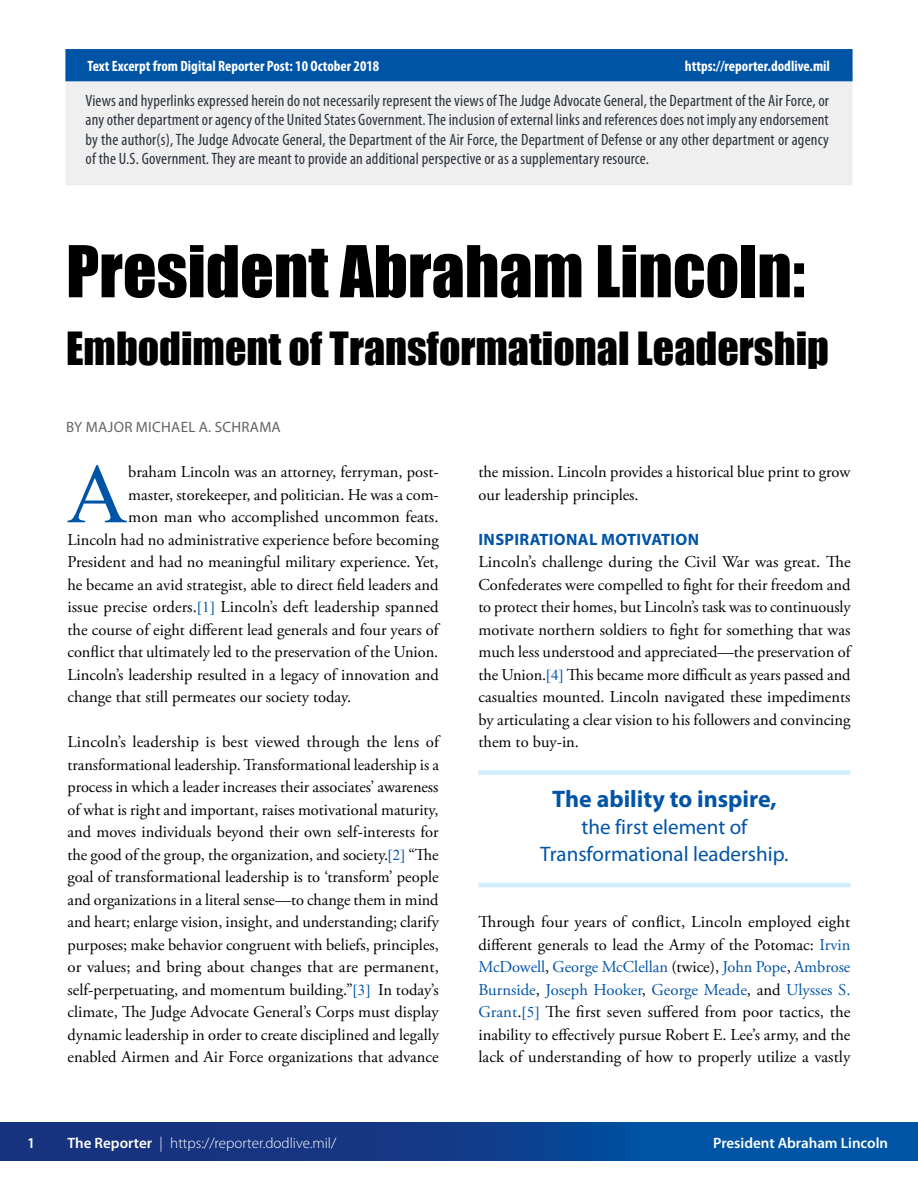
<style>
.page{position:relative;width:918px;height:1188px;background:#fff}
.page>*{position:absolute;margin:0;border:0;box-sizing:border-box;transform-origin:0 0}
.Intro_Par{font:84.45px "Times New Roman";color:#0054a6}
.t1{font:66px "Impact";color:#000}
.LONG_TITLE{font:42px "Impact";color:#000}
.t2{font:700 24px "Myriad Pro";color:#0054a6}
.t3{font:21px/27px "Myriad Pro";color:#0054a6;text-align:center}
.Intro_Par-2{font:16.5px/22.5px "Adobe Garamond Pro";letter-spacing:-.01em;color:#000;text-align:justify}
.Disclaimer{font:condensed 16.5px/19.5px "Myriad Pro";letter-spacing:.01em;color:#2b333b;text-align:justify}
.Intro_Par-3{font:16.5px/22.5px "Adobe Garamond Pro";letter-spacing:-.115em;color:#000}
.t4{font:16.5px/22.5px "Adobe Garamond Pro";letter-spacing:-.02em;color:#0054a6;text-align:justify}
.t5{font:700 16.5px "Myriad Pro";letter-spacing:.02em;color:#0054a6}
.Post_Date{font:700 condensed 15px "Myriad Pro";color:#fff}
.t6{font:300 15px "Myriad Pro";color:#fff}
.t7{font:600 15px "Myriad Pro";color:#fff}
.Author{font:15px "Myriad Pro";letter-spacing:.02em;color:#636466}
.s1{font-family:"Times New Roman";font-size:15px;color:#0054a6}
.s2{color:#0054a6}
.s3{color:#000}
.s4{font-family:"Times New Roman";font-size:15px}
.s5{font-weight:600}
</style>
<div class="page">
<div style="left:66px;top:73px;width:786px;height:112px;background:#efeff0"></div>
<div style="left:65px;top:49px;width:788px;height:32px;background:#0054a6"></div>
<div style="left:0;top:1122px;width:918px;height:39px;background:linear-gradient(to right,#1d2a76,#0058aa)"></div>
<div style="left:478px;top:770px;width:372px;height:5px;background:#cfedfb"></div>
<hr style="left:478px;top:883px;width:372px;height:4px;background:#cfedfb">
<p class="Post_Date" style="left:87px;top:57px;width:293px">Text Excerpt from Digital Reporter Post: 10 October 2018</p>
<p class="Post_Date" style="left:685px;top:57px;width:147px">https://reporter.dodlive.mil</p>
<p class="Disclaimer" style="left:86px;top:90px;width:745px">Views and hyperlinks expressed herein do not necessarily represent the views of The Judge Advocate General, the Department of the Air Force, or any other department or agency of the United States Government. The inclusion of external links and references does not imply any endorsement by the author(s), The Judge Advocate General, the Department of the Air Force, the Department of Defense or any other department or agency of the U.S. Government. They are meant to provide an additional perspective or as a supplementary resource.</p>
<h1 class="t1" style="left:66px;top:220px;width:741px">President Abraham Lincoln:</h1>
<p class="LONG_TITLE" style="left:66px;top:316px;width:764px">Embodiment of Transformational Leadership</p>
<p class="Author" style="left:66px;top:418px;width:216px">BY MAJOR MICHAEL A. SCHRAMA</p>
<p class="Intro_Par" style="left:67px;top:437px;width:62px">A</p>
<p class="Intro_Par-2" style="left:68px;top:461px;width:373px;text-align:right">braham Lincoln was an attorney, ferryman, post-<br>master, storekeeper, and politician. He was a com-<br>mon man who accomplished uncommon feats.<br>Lincoln had no administrative experience before becoming President and had no meaningful military experience. Yet, he became an avid strategist, able to direct field leaders and issue precise orders.<span class="s1">[1]</span> Lincoln’s deft leadership spanned</p>
<p class="Intro_Par-2" style="left:68px;top:619px;width:375px;text-align:left">the course of eight different lead generals and four years of conflict that ultimately led to the preservation of the Union.<br>Lincoln’s leadership resulted in a legacy of innovation and change that still permeates our society today.</p>
<p class="Intro_Par-3" style="left:68px;top:731px;width:375px">Lincoln’s leadership is best viewed through the lens of transformational leadership. Transformational leadership is a process in which a leader increases their associates’ awareness of what is right and important, raises motivational maturity, and moves individuals beyond their own self-interests for the good of the group, the organization, and society.<span class="s1">[2]</span> “The</p>
<p class="Intro_Par-2" style="left:68px;top:866px;width:373px">goal of transformational leadership is to ‘transform’ people and organizations in a literal sense—to change them in mind and heart; enlarge vision, insight, and understanding; clarify purposes; make behavior congruent with beliefs, principles, or values; and bring about changes that are permanent, self-perpetuating, and momentum building.”<span class="s1">[3]</span></p>
<p class="Intro_Par-2" style="left:68px;top:979px;width:373px;text-indent:311px">In today’s climate, The Judge Advocate General’s Corps must display dynamic leadership in order to create disciplined and legally enabled Airmen and Air Force organizations that advance</p>
<p class="Intro_Par-2" style="left:478px;top:461px;width:374px">the mission. Lincoln provides a historical blue print to grow</p>
<p class="Intro_Par-2" style="left:478px;top:484px;width:162px">our leadership principles.</p>
<h2 class="t5" style="left:479px;top:528px;width:222px">INSPIRATIONAL MOTIVATION</h2>
<p class="Intro_Par-2" style="left:478px;top:551px;width:375px">Lincoln’s challenge during the Civil War was great. The Confederates were compelled to fight for their freedom and to protect their homes, but Lincoln’s task was to continuously motivate northern soldiers to fight for something that was much less understood and appreciated—the preservation of the Union.<span class="s1">[4]</span> This became more difficult as years passed and</p>
<p class="Intro_Par-2" style="left:478px;top:686px;width:374px">casualties mounted. Lincoln navigated these impediments by articulating a clear vision to his followers and convincing them to buy-in.</p>
<h3 class="t2" style="left:552px;top:784px;width:226px">The ability to inspire,</h3>
<p class="t3" style="left:540px;top:813px;width:250px">the first element of<br>Transformational leadership.</p>
<p class="Intro_Par-2" style="left:478px;top:911px;width:374px">Through four years of conflict, Lincoln employed eight different generals to lead the Army of the Potomac: <span class="s2">Irvin</span></p>
<p class="t4" style="left:478px;top:956px;width:374px">McDowell<span class="s3">,</span> George McClellan <span class="s3">(twice),</span> John Pope<span class="s3">,</span> Ambrose Burnside<span class="s3">,</span> Joseph Hooker<span class="s3">,</span> George Meade<span class="s3">, and</span> Ulysses S.<br>Grant<span class="s3">.</span><span class="s4">[5]</span> <span class="s3">The first seven suffered from poor tactics, the</span></p>
<p class="Intro_Par-2" style="left:478px;top:1024px;width:374px">inability to effectively pursue Robert E. Lee’s army, and the lack of understanding of how to properly utilize a vastly</p>
<p class="t7" style="left:27px;top:1133px;width:10px">1</p>
<p class="t6" style="left:68px;top:1134px;width:270px"><span class="s5">The Reporter</span> | https://reporter.dodlive.mil/</p>
<p class="t7" style="left:713px;top:1133px;width:176px">President Abraham Lincoln</p>
</div>
